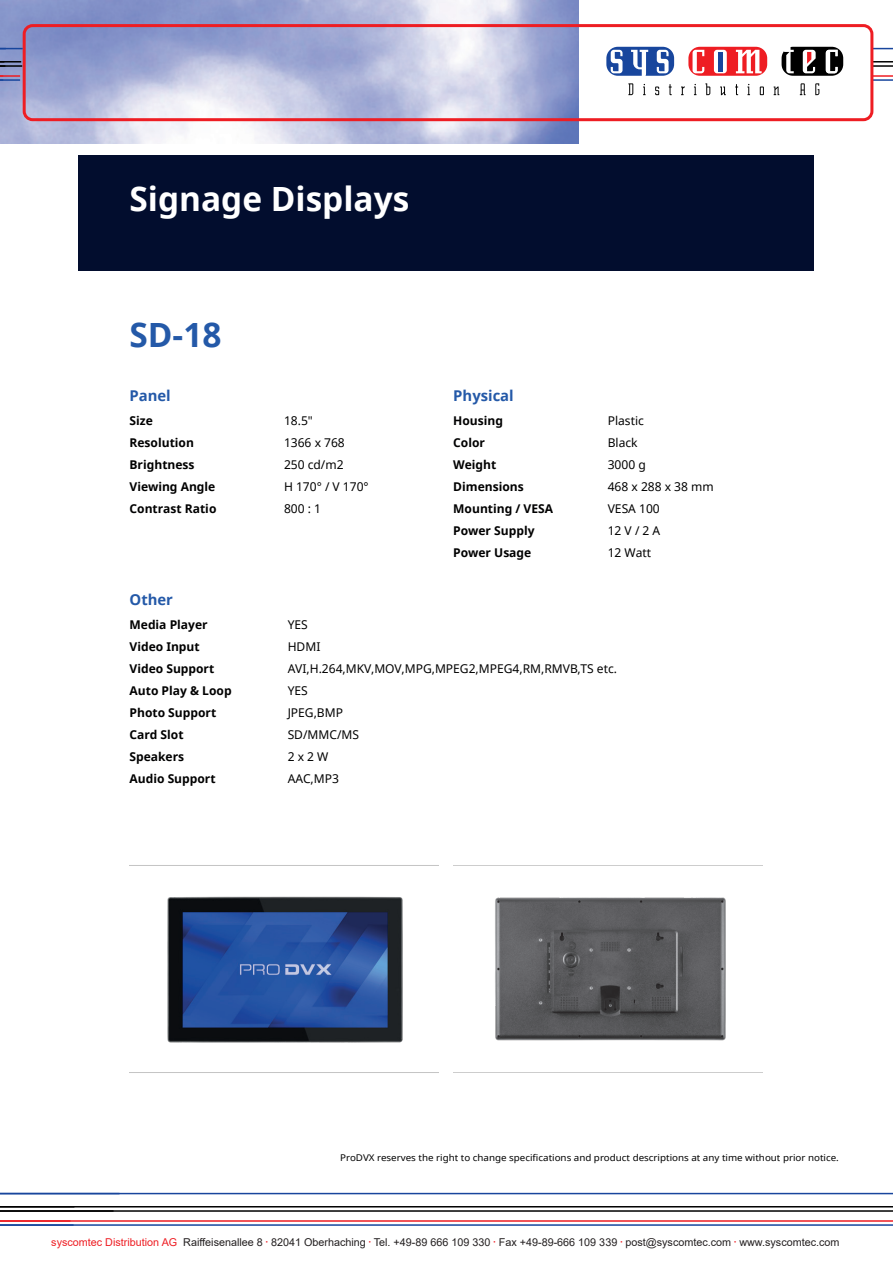
<style>
.page{position:relative;width:893px;height:1263px;background:#fff}
.page>*{position:absolute;margin:0;border:0;box-sizing:border-box;transform-origin:0 0}
.t1{font:700 33.45px "Noto Sans";color:#fff;scale:1.05 1}
.t2{font:700 33.45px "Noto Sans";color:#fff}
.t3{font:700 33.45px "Noto Sans";color:#2459a8;scale:1.05 1}
.t4{font:700 33.45px "Noto Sans";color:#2459a8}
.t5{font:700 14.85px "Noto Sans";color:#2459a8}
.t6{font:700 12px "Noto Sans";color:#000001}
.t7{font:12px "Noto Sans";color:#000001}
.t8{font:10.8px "Arial";color:#231f20}
.t9{font:9.3px "Noto Sans";color:#000001;scale:1.05 1}
.s1{color:#ee1d23}
.s2{font-size:6px;color:#ee1d23}
</style>
<div class="page">
<img style="left:0;top:0;width:578px;height:144px">
<svg style="left:628px;top:83px;width:5px;height:12px"></svg>
<svg style="left:643px;top:84px;width:3px;height:11px"></svg>
<svg style="left:655px;top:87px;width:4px;height:8px"></svg>
<svg style="left:669px;top:84px;width:3px;height:11px"></svg>
<svg style="left:681px;top:87px;width:4px;height:8px"></svg>
<svg style="left:694px;top:84px;width:2px;height:11px"></svg>
<svg style="left:705px;top:83px;width:5px;height:12px"></svg>
<svg style="left:720px;top:87px;width:6px;height:8px"></svg>
<svg style="left:735px;top:84px;width:3px;height:11px"></svg>
<svg style="left:747px;top:84px;width:3px;height:11px"></svg>
<svg style="left:760px;top:87px;width:4px;height:8px"></svg>
<svg style="left:774px;top:87px;width:5px;height:8px"></svg>
<svg style="left:800px;top:83px;width:5px;height:12px"></svg>
<svg style="left:815px;top:83px;width:4px;height:12px"></svg>
<svg style="left:606px;top:47px;width:68px;height:29px"></svg>
<svg style="left:688px;top:47px;width:79px;height:29px"></svg>
<svg style="left:692px;top:50px;width:12px;height:23px"></svg>
<svg style="left:714px;top:50px;width:13px;height:23px"></svg>
<hr style="left:718px;top:52px;width:4px;height:19px;background:#18469d">
<svg style="left:736px;top:50px;width:26px;height:23px"></svg>
<svg style="left:782px;top:47px;width:61px;height:29px"></svg>
<svg style="left:873px;top:48px;width:20px;height:1px"></svg>
<hr style="left:871px;top:61px;width:22px;height:2px;background:#000">
<hr style="left:871px;top:65px;width:22px;height:2px;background:#000">
<hr style="left:871px;top:75px;width:22px;height:2px;background:#ee1d23">
<hr style="left:871px;top:79px;width:22px;height:2px;background:#18469d">
<hr style="left:0;top:1193px;width:893px;height:1px;background:#18469d">
<hr style="left:0;top:1206px;width:893px;height:1px;background:#000">
<hr style="left:0;top:1210px;width:893px;height:2px;background:#000">
<hr style="left:0;top:1220px;width:893px;height:2px;background:#ee1d23">
<hr style="left:0;top:1224px;width:893px;height:2px;background:#18469d">
<div style="left:23px;top:24px;width:850px;height:97px;border:3px solid #ee1d23;border-radius:9px"></div>
<img style="left:130px;top:865px;width:308px;height:208px">
<img style="left:453px;top:865px;width:309px;height:208px">
<div style="left:79px;top:155px;width:735px;height:116px;background:#020d2e"></div>
<svg style="left:0;top:48px;width:23px;height:1px"></svg>
<hr style="left:0;top:61px;width:21px;height:2px;background:#000">
<hr style="left:0;top:65px;width:22px;height:2px;background:#000">
<hr style="left:0;top:75px;width:20px;height:2px;background:#ee1d23">
<hr style="left:0;top:79px;width:20px;height:2px;background:#18469d">
<h1 class="t1" style="left:170px;top:164px;width:283px">Signage Displays</h1>
<h1 class="t2" style="left:130px;top:175px;width:281px">Signage Displays</h1>
<h1 class="t3" style="left:170px;top:300px;width:94px">SD-18</h1>
<h1 class="t4" style="left:130px;top:311px;width:93px">SD-18</h1>
<p class="t5" style="left:130px;top:385px;width:43px">Panel</p>
<p class="t5" style="left:453px;top:385px;width:62px">Physical</p>
<p class="t6" style="left:130px;top:412px;width:25px">Size</p>
<p class="t7" style="left:284px;top:413px;width:30px">18.5"</p>
<p class="t6" style="left:130px;top:434px;width:66px">Resolution</p>
<p class="t7" style="left:284px;top:435px;width:62px">1366 x 768</p>
<p class="t6" style="left:130px;top:456px;width:67px">Brightness</p>
<p class="t7" style="left:284px;top:457px;width:61px">250 cd/m2</p>
<p class="t6" style="left:130px;top:478px;width:87px">Viewing Angle</p>
<p class="t7" style="left:284px;top:479px;width:86px">H 170° / V 170°</p>
<p class="t6" style="left:130px;top:500px;width:88px">Contrast Ratio</p>
<p class="t7" style="left:284px;top:501px;width:39px">800 : 1</p>
<p class="t5" style="left:130px;top:589px;width:45px">Other</p>
<p class="t6" style="left:453px;top:412px;width:51px">Housing</p>
<p class="t7" style="left:608px;top:413px;width:38px">Plastic</p>
<p class="t6" style="left:453px;top:434px;width:33px">Color</p>
<p class="t7" style="left:608px;top:435px;width:31px">Black</p>
<p class="t6" style="left:453px;top:456px;width:45px">Weight</p>
<p class="t7" style="left:608px;top:457px;width:40px">3000 g</p>
<p class="t6" style="left:453px;top:478px;width:72px">Dimensions</p>
<p class="t7" style="left:608px;top:479px;width:107px">468 x 288 x 38 mm</p>
<p class="t6" style="left:453px;top:500px;width:101px">Mounting / VESA</p>
<p class="t7" style="left:608px;top:501px;width:54px">VESA 100</p>
<p class="t6" style="left:453px;top:522px;width:83px">Power Supply</p>
<p class="t7" style="left:608px;top:523px;width:54px">12 V / 2 A</p>
<p class="t6" style="left:453px;top:544px;width:80px">Power Usage</p>
<p class="t7" style="left:608px;top:545px;width:45px">12 Watt</p>
<p class="t6" style="left:130px;top:616px;width:80px">Media Player</p>
<p class="t7" style="left:288px;top:617px;width:22px">YES</p>
<p class="t6" style="left:130px;top:638px;width:72px">Video Input</p>
<p class="t7" style="left:288px;top:638px;width:34px">HDMI</p>
<p class="t6" style="left:130px;top:660px;width:86px">Video Support</p>
<p class="t7" style="left:288px;top:660px;width:331px">AVI,H.264,MKV,MOV,MPG,MPEG2,MPEG4,RM,RMVB,TS etc.</p>
<p class="t6" style="left:130px;top:682px;width:104px">Auto Play &amp; Loop</p>
<p class="t7" style="left:288px;top:682px;width:22px">YES</p>
<p class="t6" style="left:130px;top:704px;width:88px">Photo Support</p>
<p class="t7" style="left:288px;top:704px;width:57px">JPEG,BMP</p>
<p class="t6" style="left:130px;top:726px;width:56px">Card Slot</p>
<p class="t7" style="left:288px;top:726px;width:73px">SD/MMC/MS</p>
<p class="t6" style="left:130px;top:748px;width:56px">Speakers</p>
<p class="t7" style="left:288px;top:748px;width:42px">2 x 2 W</p>
<p class="t6" style="left:130px;top:770px;width:88px">Audio Support</p>
<p class="t7" style="left:288px;top:770px;width:53px">AAC,MP3</p>
<p class="t9" style="left:340px;top:1152px;width:476px">ProDVX reserves the right to change specifications and product descriptions at any time without prior notice.</p>
<p class="t8" style="left:51px;top:1234px;width:790px"><span class="s1">syscomtec Distribution AG</span> Raiffeisenallee 8 <span class="s2">•</span> 82041 Oberhaching <span class="s2">•</span> Tel. +49-89 666 109 330 <span class="s2">•</span> Fax +49-89-666 109 339 <span class="s2">•</span> post@syscomtec.com <span class="s2">•</span> www.syscomtec.com</p>
</div>
